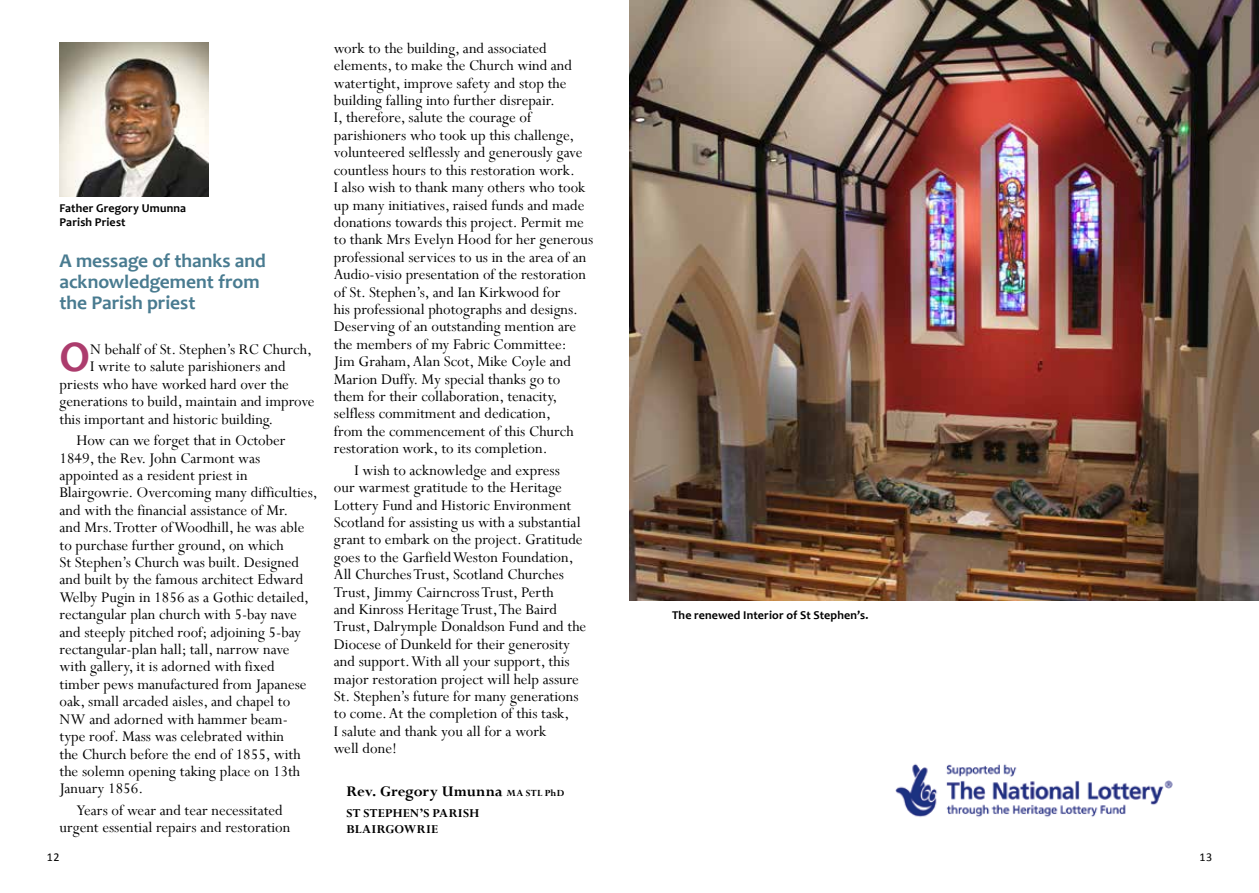
<style>
.page{position:relative;width:1259px;height:893px;background:#fff}
.page>*{position:absolute;margin:0;border:0;box-sizing:border-box;transform-origin:0 0}
.t1{font:700 43.8px "Candara";color:#ac3c6d}
.t2{font:700 19.5px/21px "Candara";letter-spacing:-.005em;color:#497b90}
.t3{font:16.5px/17.4px "Perpetua";color:#000}
.t4{font:700 16.5px "Perpetua";color:#000}
.t5{font:700 13.5px/16.5px "Perpetua";letter-spacing:.015em;color:#000}
.t6{font:700 12px/13.5px "Candara";letter-spacing:.015em;color:#000}
.t7{font:12px "Calibri";color:#000}
.s1{font-size:10.5px}
</style>
<div class="page">
<img style="left:629px;top:0;width:630px;height:601px">
<img style="left:60px;top:43px;width:148px;height:153px">
<img style="left:895px;top:763px;width:278px;height:54px">
<p class="t6" style="left:60px;top:201px;width:128px">Father Gregory Umunna<br>Parish Priest</p>
<p class="t2" style="left:60px;top:250px;width:208px">A message of thanks and acknowledgement from the Parish priest</p>
<p class="t1" style="left:60px;top:330px;width:32px">O</p>
<p class="t3" style="left:90px;top:340px;width:223px">N behalf of St. Stephen’s RC Church,</p>
<p class="t3" style="left:90px;top:358px;width:197px">I write to salute parishioners and</p>
<p class="t3" style="left:60px;top:375px;width:231px">priests who have worked hard over the</p>
<p class="t3" style="left:60px;top:392px;width:257px">generations to build, maintain and improve</p>
<p class="t3" style="left:60px;top:410px;width:215px">this important and historic building.</p>
<p class="t3" style="left:60px;top:431px;width:260px;text-indent:17px">How can we forget that in October 1849, the Rev. John Carmont was appointed as a resident priest in Blairgowrie. Overcoming many difficulties, and with the financial assistance of Mr.<br>and Mrs. Trotter of Woodhill, he was able to purchase further ground, on which<br>St Stephen’s Church was built. Designed and built by the famous architect Edward Welby Pugin in 1856 as a Gothic detailed, rectangular plan church with 5-bay nave and steeply pitched roof; adjoining 5-bay rectangular-plan hall; tall, narrow nave with gallery, it is adorned with fixed timber pews manufactured from Japanese oak, small arcaded aisles, and chapel to NW and adorned with hammer beam&shy;type roof. Mass was celebrated within<br>the Church before the end of 1855, with the solemn opening taking place on 13th January 1856.</p>
<p class="t3" style="left:60px;top:801px;width:232px;text-align:center">Years of wear and tear necessitated urgent essential repairs and restoration</p>
<p class="t3" style="left:334px;top:39px;width:261px">work to the building, and associated elements, to make the Church wind and watertight, improve safety and stop the building falling into further disrepair.<br>I, therefore, salute the courage of parishioners who took up this challenge, volunteered selflessly and generously gave countless hours to this restoration work.<br>I also wish to thank many others who took up many initiatives, raised funds and made donations towards this project. Permit me to thank Mrs Evelyn Hood for her generous professional services to us in the area of an Audio-visio presentation of the restoration of St. Stephen’s, and Ian Kirkwood for<br>his professional photographs and designs.<br>Deserving of an outstanding mention are the members of my Fabric Committee:<br>Jim Graham, Alan Scot, Mike Coyle and Marion Duffy. My special thanks go to them for their collaboration, tenacity, selfless commitment and dedication,<br>from the commencement of this Church restoration work, to its completion.</p>
<p class="t3" style="left:334px;top:461px;width:254px;text-indent:21px">I wish to acknowledge and express<br>our warmest gratitude to the Heritage Lottery Fund and Historic Environment Scotland for assisting us with a substantial grant to embark on the project. Gratitude goes to the Garfield Weston Foundation, All Churches Trust, Scotland Churches Trust, Jimmy Cairncross Trust, Perth<br>and Kinross Heritage Trust, The Baird Trust, Dalrymple Donaldson Fund and the Diocese of Dunkeld for their generosity and support. With all your support, this major restoration project will help assure St. Stephen’s future for many generations to come. At the completion of this task,<br>I salute and thank you all for a work<br>well done!</p>
<p class="t4" style="left:347px;top:781px;width:219px">Rev. Gregory Umunna <span class="s1">MA STL PhD</span></p>
<p class="t5" style="left:347px;top:804px;width:134px">ST STEPHEN’S PARISH<br>BLAIRGOWRIE</p>
<p class="t6" style="left:672px;top:608px;width:198px">The renewed Interior of St Stephen’s.</p>
<p class="t7" style="left:47px;top:849px;width:14px">12</p>
<p class="t7" style="left:1199px;top:849px;width:14px">13</p>
</div>
